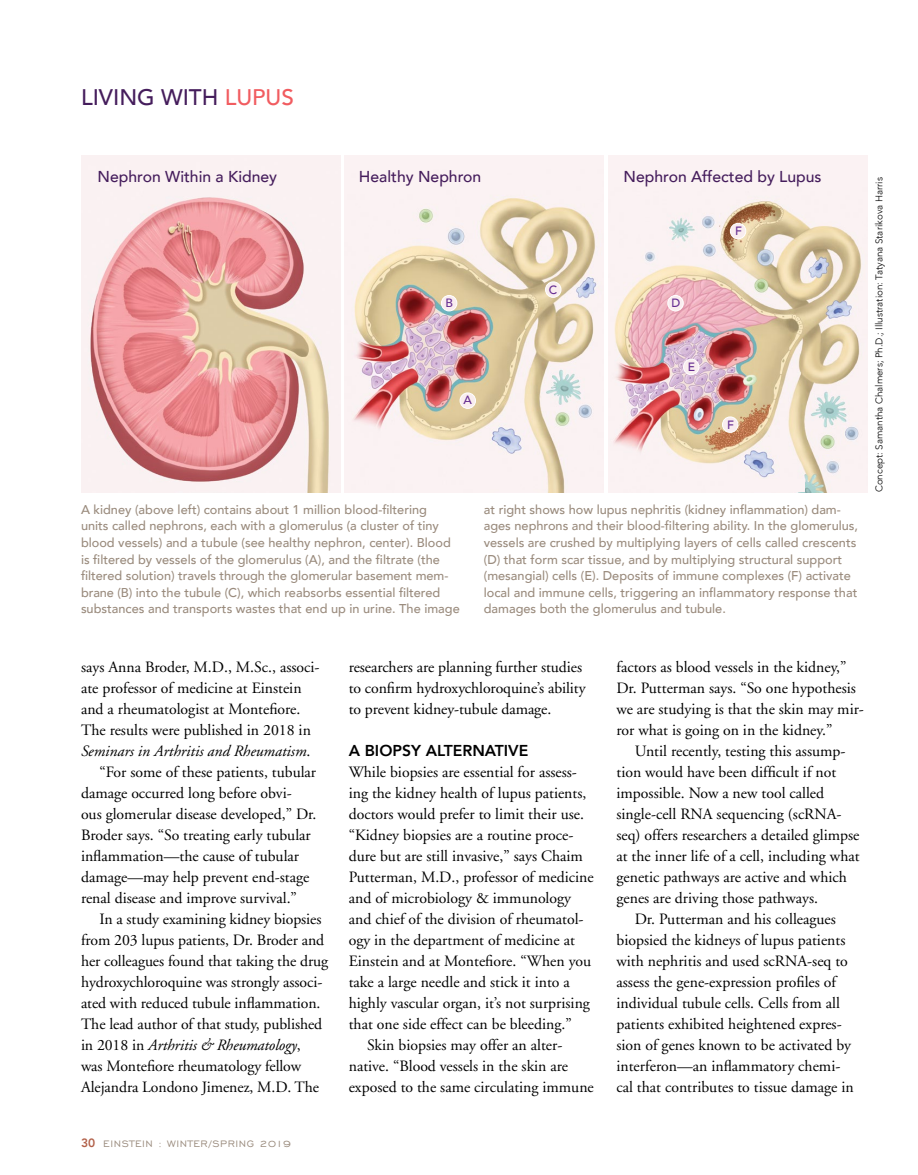
<style>
.page{position:relative;width:918px;height:1175px;background:#fff}
.page>*{position:absolute;margin:0;border:0;box-sizing:border-box;transform-origin:0 0}
.Body_Copy_-_Agaramon{font:500 22.5px "Avenir";color:#451d5c}
.Body_Copy_-_Agaramon-2{font:15.75px/21px "Adobe Garamond";color:#000}
.Callout{font:500 15.75px "Avenir";color:#451d5c}
.Subhead{font:800 15.75px "Avenir";color:#000}
.Caption_-_avenir_med{font:500 12.75px/16.5px "Avenir";color:#9a8b7d}
.t1{font:12px "Engravers Gothic BT";letter-spacing:.05em;color:#9a8b7d}
.Callout-2{font:500 12px "Avenir";color:#662d91}
.Callout-3{font:300 9.75px "Avenir";color:#000}
.s1{color:#f15c60}
.s2{font-style:italic}
.s3{font-family:"Avenir";font-weight:800;color:#b2614a}
</style>
<div class="page">
<img style="left:81px;top:155px;width:259px;height:337px">
<div style="left:345px;top:155px;width:259px;height:337px;background:#fbf2f3"></div>
<img style="left:354px;top:198px;width:243px;height:294px">
<div style="left:609px;top:155px;width:259px;height:337px;background:#fbf2f3"></div>
<img style="left:614px;top:201px;width:248px;height:291px">
<div style="left:734px;top:479px;width:71px;height:13px;background:#fbf2f3"></div>
<div style="left:460px;top:393px;width:15px;height:15px;background:#f9edef;border-radius:50%"></div>
<div style="left:460px;top:393px;width:16px;height:15px;border:1px solid #fff;border-radius:50%"></div>
<div style="left:730px;top:223px;width:16px;height:16px;background:#f9edef;border-radius:50%"></div>
<div style="left:730px;top:223px;width:16px;height:16px;border:1px solid #fff;border-radius:50%"></div>
<div style="left:723px;top:417px;width:15px;height:15px;background:#f9edef;border-radius:50%"></div>
<div style="left:722px;top:417px;width:16px;height:15px;border:1px solid #fff;border-radius:50%"></div>
<div style="left:668px;top:295px;width:15px;height:16px;background:#f9edef;border-radius:50%"></div>
<div style="left:668px;top:295px;width:15px;height:16px;border:1px solid #fff;border-radius:50%"></div>
<div style="left:684px;top:359px;width:15px;height:15px;background:#f9edef;border-radius:50%"></div>
<div style="left:683px;top:359px;width:16px;height:16px;border:1px solid #fff;border-radius:50%"></div>
<div style="left:441px;top:295px;width:16px;height:16px;background:#f9edef;border-radius:50%"></div>
<div style="left:441px;top:295px;width:16px;height:16px;border:1px solid #fff;border-radius:50%"></div>
<div style="left:546px;top:282px;width:15px;height:15px;background:#f9edef;border-radius:50%"></div>
<div style="left:545px;top:282px;width:16px;height:15px;border:1px solid #fff;border-radius:50%"></div>
<p class="Body_Copy_-_Agaramon" style="left:81px;top:77px;width:214px">LIVING WITH <span class="s1">LUPUS</span></p>
<p class="Callout" style="left:98px;top:162px;width:181px">Nephron Within a Kidney</p>
<p class="Callout" style="left:359px;top:162px;width:124px">Healthy Nephron</p>
<p class="Callout" style="left:624px;top:162px;width:200px">Nephron Affected by Lupus</p>
<p class="Callout-2" style="left:445px;top:293px;width:9px">B</p>
<p class="Callout-2" style="left:464px;top:390px;width:10px">A</p>
<p class="Callout-2" style="left:549px;top:279px;width:10px">C</p>
<p class="Callout-2" style="left:671px;top:293px;width:10px">D</p>
<p class="Callout-2" style="left:688px;top:356px;width:9px">E</p>
<p class="Callout-2" style="left:735px;top:221px;width:8px">F</p>
<p class="Callout-2" style="left:727px;top:414px;width:8px">F</p>
<p class="Caption_-_avenir_med" style="left:81px;top:500px;width:380px">A kidney (above left) contains about 1 million blood-filtering<br>units called nephrons, each with a glomerulus (a cluster of tiny blood vessels) and a tubule (see healthy nephron, center). Blood is filtered by vessels of the glomerulus (A), and the filtrate (the filtered solution) travels through the glomerular basement mem&shy;brane (B) into the tubule (C), which reabsorbs essential filtered substances and transports wastes that end up in urine. The image</p>
<p class="Caption_-_avenir_med" style="left:484px;top:500px;width:376px">at right shows how lupus nephritis (kidney inflammation) dam&shy;ages nephrons and their blood-filtering ability. In the glomerulus, vessels are crushed by multiplying layers of cells called crescents (D) that form scar tissue, and by multiplying structural support (mesangial) cells (E). Deposits of immune complexes (F) activate local and immune cells, triggering an inflammatory response that damages both the glomerulus and tubule.</p>
<p class="Callout-3" style="left:874px;top:492px;width:316px;rotate:-90deg">Concept: Samantha Chalmers; Ph.D.; Illustration: Tatyana Starikova Harris</p>
<p class="Body_Copy_-_Agaramon-2" style="left:81px;top:656px;width:240px">says Anna Broder, M.D., M.Sc., associ&shy;ate professor of medicine at Einstein and a rheumatologist at Montefiore.<br>The results were published in 2018 in <span class="s2">Seminars in Arthritis and Rheumatism</span>.</p>
<p class="Body_Copy_-_Agaramon-2" style="left:81px;top:761px;width:237px;text-indent:18px">“For some of these patients, tubular damage occurred long before obvi&shy;ous glomerular disease developed,” Dr.<br>Broder says. “So treating early tubular inflammation—the cause of tubular damage—may help prevent end-stage renal disease and improve survival.”</p>
<p class="Body_Copy_-_Agaramon-2" style="left:81px;top:908px;width:249px;text-indent:18px">In a study examining kidney biopsies from 203 lupus patients, Dr. Broder and her colleagues found that taking the drug hydroxychloroquine was strongly associ&shy;ated with reduced tubule inflammation.<br>The lead author of that study, published in 2018 in <span class="s2">Arthritis &amp; Rheumatology</span>,<br>was Montefiore rheumatology fellow Alejandra Londono Jimenez, M.D. The</p>
<p class="t1" style="left:81px;top:1137px;width:212px"><span class="s3">30</span> EINSTEIN : WINTER/SPRING 2019</p>
<p class="Body_Copy_-_Agaramon-2" style="left:349px;top:656px;width:238px">researchers are planning further studies to confirm hydroxychloroquine’s ability to prevent kidney-tubule damage.</p>
<p class="Subhead" style="left:349px;top:738px;width:181px">A BIOPSY ALTERNATIVE</p>
<p class="Body_Copy_-_Agaramon-2" style="left:349px;top:761px;width:246px">While biopsies are essential for assess&shy;ing the kidney health of lupus patients, doctors would prefer to limit their use. “Kidney biopsies are a routine proce&shy;dure but are still invasive,” says Chaim Putterman, M.D., professor of medicine and of microbiology &amp; immunology and chief of the division of rheumatol&shy;ogy in the department of medicine at Einstein and at Montefiore. “When you take a large needle and stick it into a highly vascular organ, it’s not surprising that one side effect can be bleeding.”</p>
<p class="Body_Copy_-_Agaramon-2" style="left:349px;top:1034px;width:247px;text-indent:18px">Skin biopsies may offer an alter&shy;native. “Blood vessels in the skin are exposed to the same circulating immune</p>
<p class="Body_Copy_-_Agaramon-2" style="left:616px;top:656px;width:249px">factors as blood vessels in the kidney,” Dr. Putterman says. “So one hypothesis we are studying is that the skin may mir&shy;ror what is going on in the kidney.”</p>
<p class="Body_Copy_-_Agaramon-2" style="left:616px;top:740px;width:245px;text-indent:18px">Until recently, testing this assump&shy;tion would have been difficult if not impossible. Now a new tool called single-cell RNA sequencing (scRNA&shy;seq) offers researchers a detailed glimpse at the inner life of a cell, including what genetic pathways are active and which genes are driving those pathways.</p>
<p class="Body_Copy_-_Agaramon-2" style="left:616px;top:908px;width:239px;text-indent:18px">Dr. Putterman and his colleagues biopsied the kidneys of lupus patients with nephritis and used scRNA-seq to assess the gene-expression profiles of individual tubule cells. Cells from all patients exhibited heightened expres&shy;sion of genes known to be activated by interferon—an inflammatory chemi&shy;cal that contributes to tissue damage in</p>
</div>
